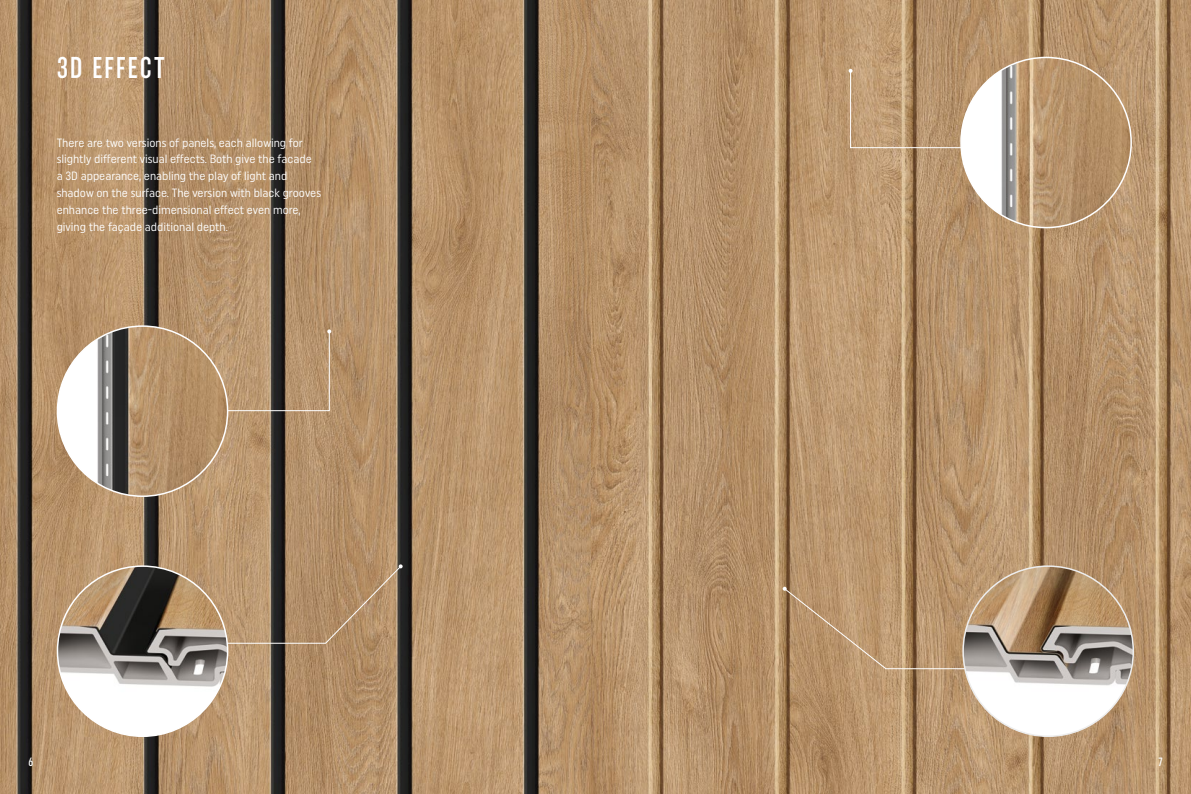
<style>
.page{position:relative;width:1191px;height:794px;background:#fff}
.page>*{position:absolute;margin:0;border:0;box-sizing:border-box;transform-origin:0 0}
.t1{font:500 30px "Uniform Extra Cond";letter-spacing:.065em;color:#fff}
.t2{font:12px/16.8px "Uniform Condensed";color:#fff}
.t3{font:500 12px "Uniform Extra Cond";color:#fff}
</style>
<div class="page">
<img style="left:0;top:0;width:591px;height:794px">
<img style="left:591px;top:0;width:600px;height:794px">
<svg style="left:782px;top:587px;width:209px;height:82px;background:#b7936d"></svg>
<svg style="left:848px;top:69px;width:154px;height:80px;background:#bb9873"></svg>
<img style="left:963px;top:566px;width:170px;height:170px;border-radius:85px">
<svg style="left:210px;top:564px;width:193px;height:80px;background:#a88867"></svg>
<img style="left:57px;top:566px;width:171px;height:170px;border-radius:85px">
<svg style="left:210px;top:329px;width:121px;height:83px;background:#a98b6a"></svg>
<img style="left:57px;top:326px;width:171px;height:170px;border-radius:85px">
<img style="left:961px;top:57px;width:170px;height:171px;border-radius:85px">
<h1 class="t1" style="left:57px;top:50px;width:109px">3D EFFECT</h1>
<p class="t2" style="left:57px;top:134px;width:266px">There are two versions of panels, each allowing for slightly different visual effects. Both give the facade<br>a 3D appearance, enabling the play of light and shadow on the surface. The version with black grooves enhance the three-dimensional effect even more, giving the façade additional depth.</p>
<p class="t3" style="left:28px;top:754px;width:6px">6</p>
<p class="t3" style="left:1158px;top:754px;width:6px">7</p>
</div>
